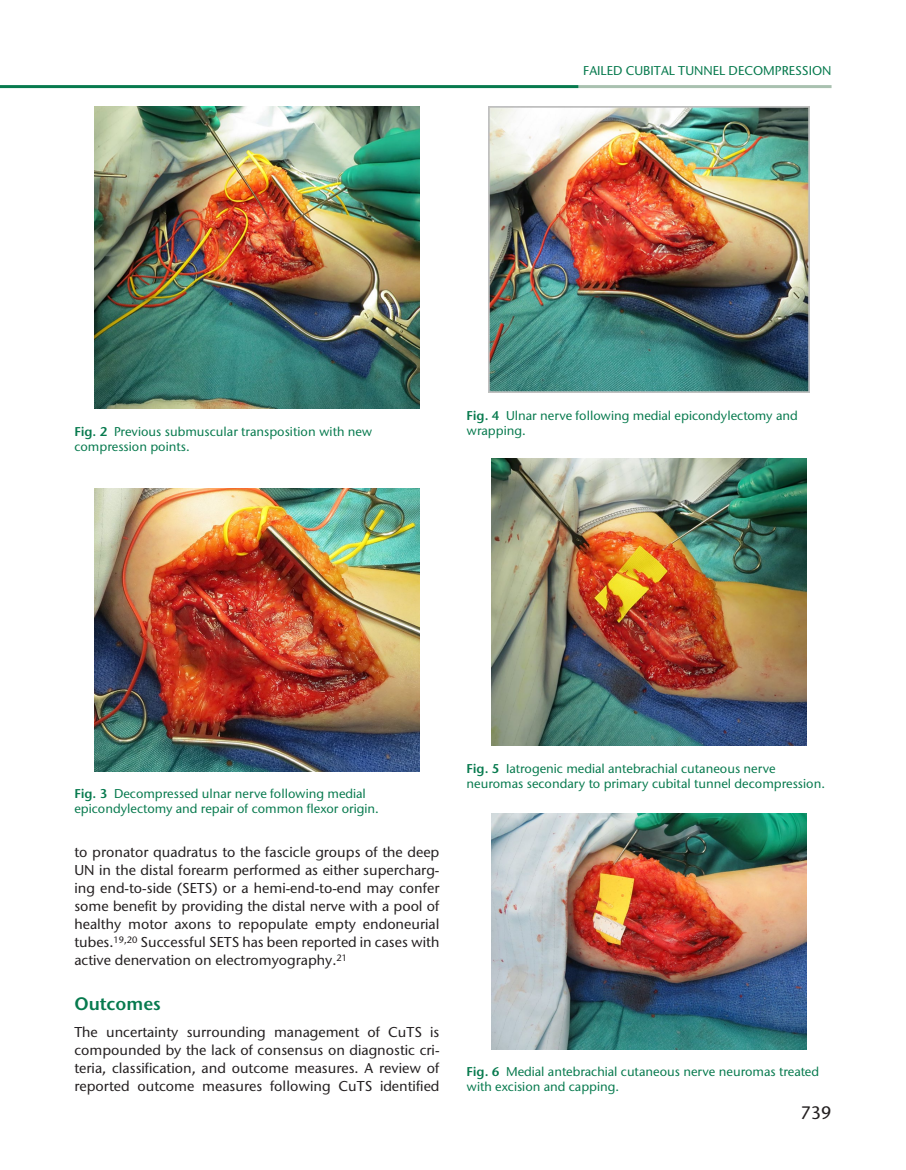
<style>
.page{position:relative;width:906px;height:1170px;background:#fff}
.page>*{position:absolute;margin:0;border:0;box-sizing:border-box;transform-origin:0 0}
.t1{font:600 18px "Stone Sans ITC Pro";color:#077a4e}
.t2{font:500 18px "Stone Sans ITC Pro";color:#231f20}
.t3{font:500 14.25px/18px "Stone Sans ITC Pro";color:#231f20;text-align:justify}
.t4{font:500 12.75px/15px "Stone Sans ITC Pro";color:#077a4e}
.s1{font-weight:600}
</style>
<div class="page">
<hr style="left:578px;top:85px;width:253px;height:3px;background:#a9c1b0">
<hr style="left:0;top:85px;width:578px;height:3px;background:#077a4e">
<img style="left:95px;top:106px;width:324px;height:302px">
<img style="left:95px;top:489px;width:324px;height:282px">
<img style="left:488px;top:106px;width:321px;height:286px">
<img style="left:492px;top:458px;width:314px;height:287px">
<img style="left:492px;top:813px;width:314px;height:236px">
<p class="t4" style="left:583px;top:63px;width:14px">Failed</p>
<p class="t4" style="left:626px;top:63px;width:8px">cubital</p>
<p class="t4" style="left:678px;top:63px;width:9px">tunnel</p>
<p class="t4" style="left:728px;top:63px;width:9px">decompression</p>
<p class="t4" style="left:74px;top:423px;width:300px"><span class="s1">Fig. 2</span> Previous submuscular transposition with new compression points.</p>
<p class="t4" style="left:466px;top:407px;width:333px"><span class="s1">Fig. 4</span> Ulnar nerve following medial epicondylectomy and wrapping.</p>
<p class="t4" style="left:74px;top:786px;width:306px"><span class="s1">Fig. 3</span> Decompressed ulnar nerve following medial epicondylectomy and repair of common flexor origin.</p>
<p class="t3" style="left:74px;top:842px;width:367px">to pronator quadratus to the fascicle groups of the deep UN in the distal forearm performed as either supercharg&shy;ing end-to-side (SETS) or a hemi-end-to-end may confer some benefit by providing the distal nerve with a pool of healthy motor axons to repopulate empty endoneurial tubes.<sup>19,20</sup> Successful SETS has been reported in cases with active denervation on electromyography.<sup>21</sup></p>
<p class="t1" style="left:74px;top:992px;width:88px">Outcomes</p>
<p class="t3" style="left:74px;top:1022px;width:366px">The uncertainty surrounding management of CuTS is compounded by the lack of consensus on diagnostic cri&shy;teria, classification, and outcome measures. A review of reported outcome measures following CuTS identified</p>
<p class="t4" style="left:466px;top:760px;width:360px"><span class="s1">Fig. 5</span> Iatrogenic medial antebrachial cutaneous nerve neuromas secondary to primary cubital tunnel decompression.</p>
<p class="t4" style="left:466px;top:1064px;width:354px"><span class="s1">Fig. 6</span> Medial antebrachial cutaneous nerve neuromas treated with excision and capping.</p>
<p class="t2" style="left:800px;top:1101px;width:32px">739</p>
</div>
